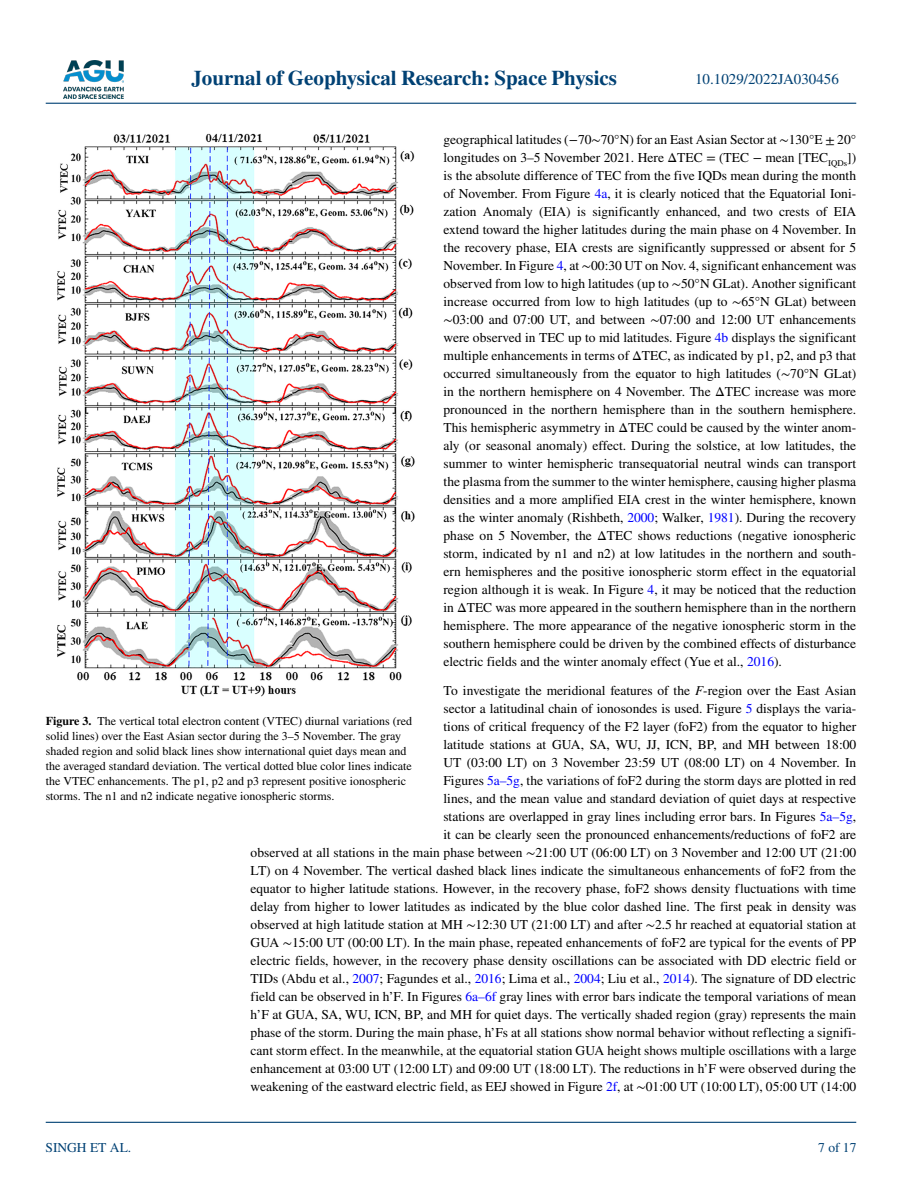
<style>
.page{position:relative;width:902px;height:1183px;background:#fff}
.page>*{position:absolute;margin:0;border:0;box-sizing:border-box;transform-origin:0 0}
.t1{font:700 21px "STIX";color:#004174}
.t2{font:15px "STIX";color:#004174}
.t3{font:13.5px/18px "STIX";color:#000;text-align:justify}
.t4{font:13.5px "STIX";color:#004174}
.t5{font:12px/15px "STIX";color:#000}
.s1{color:#00f}
.s2{font-style:italic}
.s3{font-weight:700}
</style>
<div class="page">
<img style="left:63px;top:60px;width:60px;height:39px">
<hr style="left:46px;top:103px;width:810px;height:1px;background:#004174">
<hr style="left:46px;top:1121px;width:810px;height:1px;background:#004174">
<img style="left:57px;top:134px;width:358px;height:562px">
<h1 class="t1" style="left:191px;top:66px;width:427px">Journal of Geophysical Research: Space Physics</h1>
<p class="t2" style="left:695px;top:69px;width:145px">10.1029/2022JA030456</p>
<p class="t3" style="left:443px;top:131px;width:414px">geographical latitudes (−70∼70°N) for an East Asian Sector at ∼130°E ± 20° longitudes on 3–5 November 2021. Here ΔTEC = (TEC − mean [TEC<sub>IQDs</sub>]) is the absolute difference of TEC from the five IQDs mean during the month of November. From Figure <span class="s1">4a</span>, it is clearly noticed that the Equatorial Ioni&shy;zation Anomaly (EIA) is significantly enhanced, and two crests of EIA extend toward the higher latitudes during the main phase on 4 November. In the recovery phase, EIA crests are significantly suppressed or absent for 5<br>November. In Figure <span class="s1">4</span>, at ∼00:30 UT on Nov. 4, significant enhancement was observed from low to high latitudes (up to ∼50°N GLat). Another significant increase occurred from low to high latitudes (up to ∼65°N GLat) between ∼03:00 and 07:00 UT, and between ∼07:00 and 12:00 UT enhancements were observed in TEC up to mid latitudes. Figure <span class="s1">4b</span> displays the significant multiple enhancements in terms of ΔTEC, as indicated by p1, p2, and p3 that occurred simultaneously from the equator to high latitudes (∼70°N GLat) in the northern hemisphere on 4 November. The ΔTEC increase was more pronounced in the northern hemisphere than in the southern hemisphere.<br>This hemispheric asymmetry in ΔTEC could be caused by the winter anom&shy;aly (or seasonal anomaly) effect. During the solstice, at low latitudes, the summer to winter hemispheric transequatorial neutral winds can transport the plasma from the summer to the winter hemisphere, causing higher plasma densities and a more amplified EIA crest in the winter hemisphere, known as the winter anomaly (Rishbeth, <span class="s1">2000</span>; Walker, <span class="s1">1981</span>). During the recovery phase on 5 November, the ΔTEC shows reductions (negative ionospheric storm, indicated by n1 and n2) at low latitudes in the northern and south&shy;ern hemispheres and the positive ionospheric storm effect in the equatorial region although it is weak. In Figure <span class="s1">4</span>, it may be noticed that the reduction in ΔTEC was more appeared in the southern hemisphere than in the northern hemisphere. The more appearance of the negative ionospheric storm in the southern hemisphere could be driven by the combined effects of disturbance electric fields and the winter anomaly effect (Yue et al., <span class="s1">2016</span>).</p>
<p class="t3" style="left:250px;top:681px;width:607px;text-align:right">To investigate the meridional features of the <span class="s2">F</span>-region over the East Asian<br>sector a latitudinal chain of ionosondes is used. Figure <span class="s1">5</span> displays the varia-<br>tions of critical frequency of the F2 layer (foF2) from the equator to higher<br>latitude stations at GUA, SA, WU, JJ, ICN, BP, and MH between 18:00<br>UT (03:00 LT) on 3 November 23:59 UT (08:00 LT) on 4 November. In<br>Figures <span class="s1">5a–5g</span>, the variations of foF2 during the storm days are plotted in red<br>lines, and the mean value and standard deviation of quiet days at respective<br>stations are overlapped in gray lines including error bars. In Figures <span class="s1">5a–5g</span>,<br>it can be clearly seen the pronounced enhancements/reductions of foF2 are<br>observed at all stations in the main phase between ∼21:00 UT (06:00 LT) on 3 November and 12:00 UT (21:00<br>LT) on 4 November. The vertical dashed black lines indicate the simultaneous enhancements of foF2 from the equator to higher latitude stations. However, in the recovery phase, foF2 shows density fluctuations with time delay from higher to lower latitudes as indicated by the blue color dashed line. The first peak in density was observed at high latitude station at MH ∼12:30 UT (21:00 LT) and after ∼2.5 hr reached at equatorial station at GUA ∼15:00 UT (00:00 LT). In the main phase, repeated enhancements of foF2 are typical for the events of PP electric fields, however, in the recovery phase density oscillations can be associated with DD electric field or TIDs (Abdu et al., <span class="s1">2007</span>; Fagundes et al., <span class="s1">2016</span>; Lima et al., <span class="s1">2004</span>; Liu et al., <span class="s1">2014</span>). The signature of DD electric field can be observed in h’F. In Figures <span class="s1">6a–6f</span> gray lines with error bars indicate the temporal variations of mean h’F at GUA, SA, WU, ICN, BP, and MH for quiet days. The vertically shaded region (gray) represents the main phase of the storm. During the main phase, h’Fs at all stations show normal behavior without reflecting a signifi&shy;cant storm effect. In the meanwhile, at the equatorial station GUA height shows multiple oscillations with a large enhancement at 03:00 UT (12:00 LT) and 09:00 UT (18:00 LT). The reductions in h’F were observed during the weakening of the eastward electric field, as EEJ showed in Figure <span class="s1">2f</span>, at ∼01:00 UT (10:00 LT), 05:00 UT (14:00</p>
<p class="t5" style="left:46px;top:713px;width:368px"><span class="s3">Figure 3.</span> The vertical total electron content (VTEC) diurnal variations (red solid lines) over the East Asian sector during the 3–5 November. The gray shaded region and solid black lines show international quiet days mean and the averaged standard deviation. The vertical dotted blue color lines indicate the VTEC enhancements. The p1, p2 and p3 represent positive ionospheric storms. The n1 and n2 indicate negative ionospheric storms.</p>
<p class="t4" style="left:45px;top:1138px;width:87px">SINGH ET AL.</p>
<p class="t4" style="left:818px;top:1138px;width:40px">7 of 17</p>
</div>
